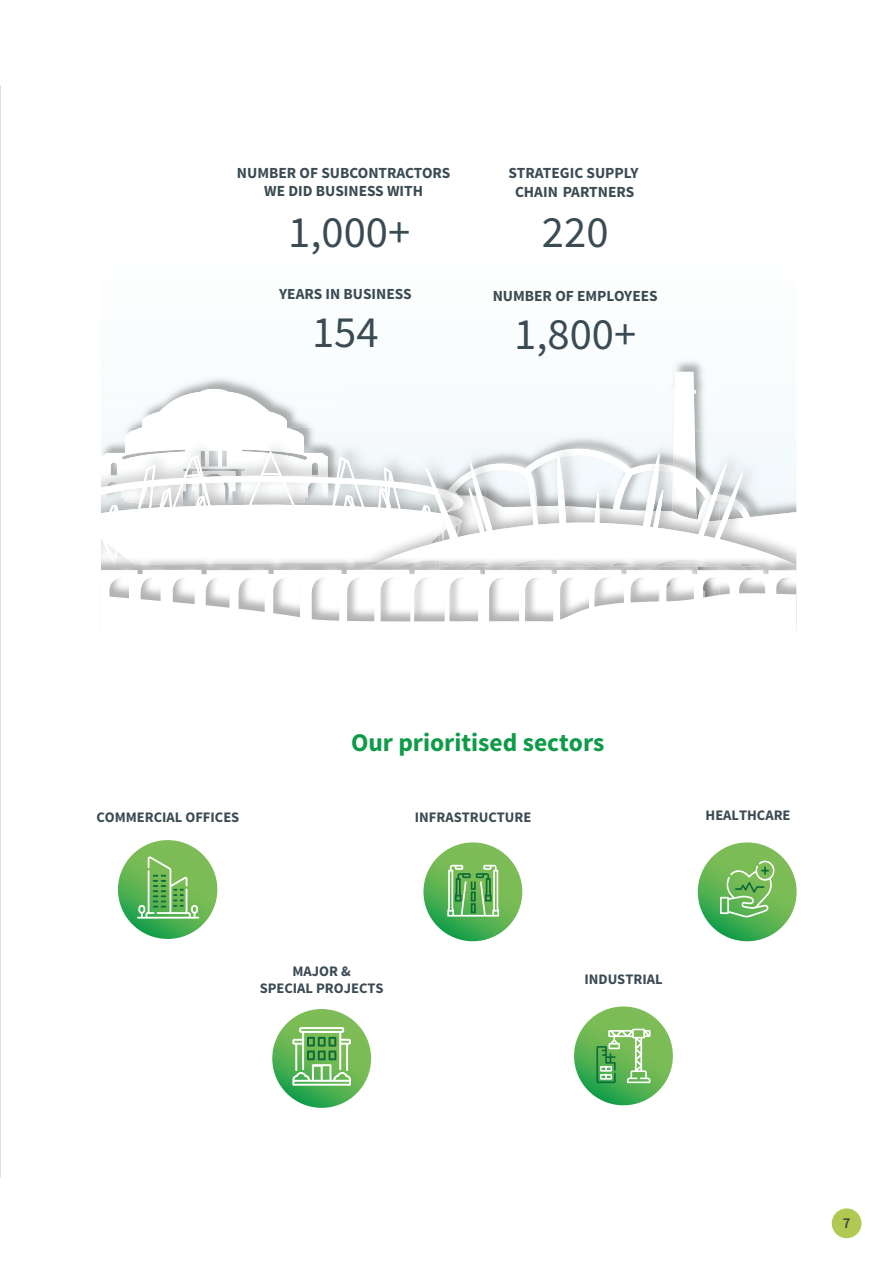
<style>
.page{position:relative;width:893px;height:1263px;background:#fff}
.page>*{position:absolute;margin:0;border:0;box-sizing:border-box;transform-origin:0 0}
.t1{font:44.7px "Source Sans Pro";color:#3b4b53}
.t2{font:700 25.5px "Source Sans Pro";color:#0e9b48}
.t3{font:700 15.45px/18.5px "Source Sans Pro";color:#3b4b53;text-align:center}
.t4{font:600 15px "Source Sans Pro";color:#3e3e3f}
.t5{font:700 14.55px/17.4px "Source Sans Pro";color:#3b4b53;text-align:center}
</style>
<div class="page">
<div style="left:832px;top:1208px;width:29px;height:30px;background:#b0c952;border-radius:50%"></div>
<img style="left:674px;top:360px;width:30px;height:12px">
<svg style="left:101px;top:372px;width:696px;height:246px"></svg>
<img style="left:353px;top:562px;width:82px;height:8px">
<img style="left:435px;top:569px;width:51px;height:1px">
<img style="left:353px;top:553px;width:11px;height:9px">
<img style="left:364px;top:553px;width:432px;height:16px">
<svg style="left:101px;top:570px;width:695px;height:52px"></svg>
<svg style="left:423px;top:842px;width:99px;height:99px;background:#62b556"></svg>
<svg style="left:698px;top:842px;width:99px;height:99px;background:#60b455"></svg>
<svg style="left:574px;top:1006px;width:99px;height:99px;background:#62b555"></svg>
<svg style="left:720px;top:860px;width:55px;height:58px;background:#80c06d"></svg>
<svg style="left:272px;top:1009px;width:99px;height:99px;background:#5fb454"></svg>
<svg style="left:292px;top:1027px;width:59px;height:59px"></svg>
<svg style="left:447px;top:865px;width:52px;height:51px;background:#7ebc74"></svg>
<svg style="left:596px;top:1029px;width:54px;height:54px;background:#85c177"></svg>
<svg style="left:118px;top:840px;width:99px;height:99px;background:#5eb455"></svg>
<svg style="left:137px;top:856px;width:62px;height:62px;background:#7dbe6a"></svg>
<p class="t3" style="left:237px;top:164px;width:215px">NUMBER OF SUBCONTRACTORS<br>WE DID BUSINESS WITH</p>
<p class="t1" style="left:288px;top:204px;width:124px">1,000+</p>
<p class="t3" style="left:279px;top:285px;width:134px">YEARS IN BUSINESS</p>
<p class="t1" style="left:312px;top:305px;width:68px">154</p>
<p class="t3" style="left:509px;top:164px;width:132px">STRATEGIC SUPPLY<br>CHAIN PARTNERS</p>
<p class="t1" style="left:542px;top:204px;width:68px">220</p>
<p class="t3" style="left:493px;top:287px;width:167px">NUMBER OF EMPLOYEES</p>
<p class="t1" style="left:514px;top:306px;width:124px">1,800+</p>
<p class="t5" style="left:96px;top:809px;width:144px">COMMERCIAL OFFICES</p>
<p class="t2" style="left:351px;top:726px;width:255px">Our prioritised sectors</p>
<p class="t5" style="left:415px;top:809px;width:118px">INFRASTRUCTURE</p>
<p class="t5" style="left:706px;top:807px;width:86px">HEALTHCARE</p>
<p class="t5" style="left:260px;top:963px;width:125px">MAJOR &amp;<br>SPECIAL PROJECTS</p>
<p class="t5" style="left:584px;top:971px;width:80px">INDUSTRIAL</p>
<p class="t4" style="left:843px;top:1213px;width:9px">7</p>
</div>
